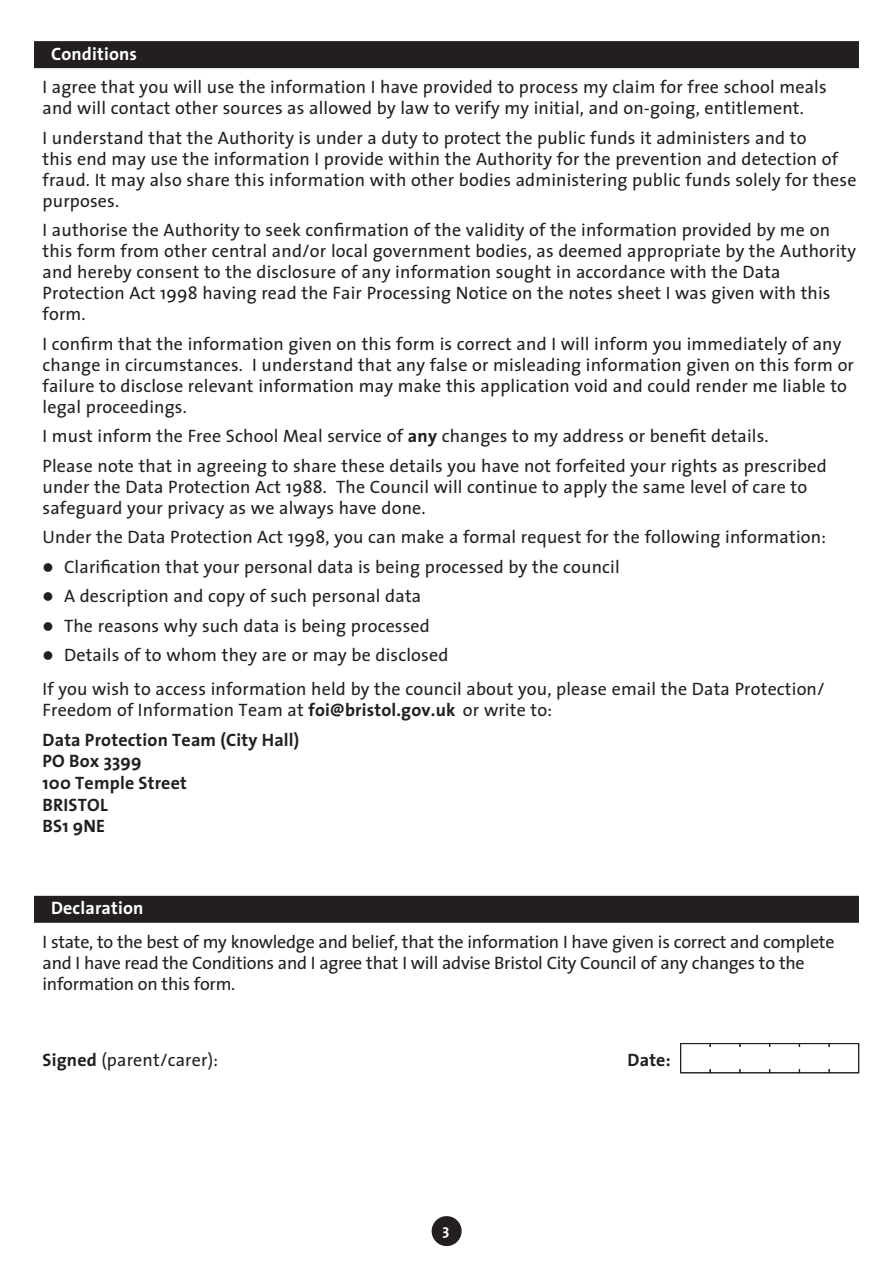
<style>
.page{position:relative;width:893px;height:1263px;background:#fff}
.page>*{position:absolute;margin:0;border:0;box-sizing:border-box;transform-origin:0 0}
.t1{font:18px/21px "The Sans";letter-spacing:.01em;color:#231f20}
.t2{font:18px/21px "The Sans";letter-spacing:-.015em;color:#231f20}
.t3{font:700 18px/21.6px "The Sans";letter-spacing:.01em;color:#231f20}
.t4{font:700 18px "The Sans";letter-spacing:.01em;color:#fff}
.t5{font:700 15px "The Sans";color:#fff}
.s1{font-weight:700}
.s2{font-weight:400}
</style>
<div class="page">
<div style="left:34px;top:41px;width:825px;height:27px;background:#231f20"></div>
<div style="left:34px;top:896px;width:825px;height:27px;background:#231f20"></div>
<div style="left:432px;top:1216px;width:30px;height:30px;background:#231f20;border-radius:50%"></div>
<div style="left:680px;top:1043px;width:30px;height:30px;border:1px solid #231f20"></div>
<div style="left:710px;top:1043px;width:30px;height:30px;border:1px solid #231f20"></div>
<div style="left:740px;top:1043px;width:30px;height:30px;border:1px solid #231f20"></div>
<div style="left:770px;top:1043px;width:29px;height:30px;border:1px solid #231f20"></div>
<div style="left:799px;top:1043px;width:30px;height:30px;border:1px solid #231f20"></div>
<div style="left:829px;top:1043px;width:30px;height:30px;border:1px solid #231f20"></div>
<div style="left:684px;top:1047px;width:172px;height:22px;background:#fff"></div>
<p class="t4" style="left:51px;top:38px;width:88px">Conditions</p>
<p class="t1" style="left:43px;top:76px;width:786px">I agree that you will use the information I have provided to process my claim for free school meals and will contact other sources as allowed by law to verify my initial, and on-going, entitlement.</p>
<p class="t1" style="left:43px;top:127px;width:815px">I understand that the Authority is under a duty to protect the public funds it administers and to<br>this end may use the information I provide within the Authority for the prevention and detection of fraud. It may also share this information with other bodies administering public funds solely for these purposes.</p>
<p class="t1" style="left:43px;top:219px;width:815px">I authorise the Authority to seek confirmation of the validity of the information provided by me on this form from other central and/or local government bodies, as deemed appropriate by the Authority and hereby consent to the disclosure of any information sought in accordance with the Data Protection Act 1998 having read the Fair Processing Notice on the notes sheet I was given with this form.</p>
<p class="t1" style="left:43px;top:333px;width:813px">I confirm that the information given on this form is correct and I will inform you immediately of any change in circumstances. I understand that any false or misleading information given on this form or failure to disclose relevant information may make this application void and could render me liable to legal proceedings.</p>
<p class="t1" style="left:43px;top:421px;width:786px;line-height:29.5px">I must inform the Free School Meal service of <span class="s1">any</span> changes to my address or benefit details.<br>Please note that in agreeing to share these details you have not forfeited your rights as prescribed</p>
<p class="t1" style="left:43px;top:476px;width:766px">under the Data Protection Act 1988. The Council will continue to apply the same level of care to safeguard your privacy as we always have done.</p>
<p class="t1" style="left:43px;top:526px;width:785px">Under the Data Protection Act 1998, you can make a formal request for the following information:</p>
<p class="t1" style="left:43px;top:556px;width:579px">● Clarification that your personal data is being processed by the council</p>
<p class="t1" style="left:43px;top:585px;width:380px">● A description and copy of such personal data</p>
<p class="t1" style="left:43px;top:615px;width:389px">● The reasons why such data is being processed</p>
<p class="t1" style="left:43px;top:638px;width:784px;line-height:33.8px">● Details of to whom they are or may be disclosed<br>If you wish to access information held by the council about you, please email the Data Protection/</p>
<p class="t3" style="left:43px;top:695px;width:511px;line-height:29.5px"><span class="s2">Freedom of Information Team at</span> foi@bristol.gov.uk <span class="s2">or write to:<br></span>Data Protection Team (City Hall)</p>
<p class="t3" style="left:43px;top:750px;width:146px">PO Box 3399<br>100 Temple Street<br>BRISTOL<br>BS1 9NE</p>
<p class="t4" style="left:51px;top:893px;width:94px">Declaration</p>
<p class="t2" style="left:43px;top:931px;width:793px">I state, to the best of my knowledge and belief, that the information I have given is correct and complete and I have read the Conditions and I agree that I will advise Bristol City Council of any changes to the information on this form.</p>
<p class="t1" style="left:43px;top:1049px;width:177px"><span class="s1">Signed</span> (parent/carer):</p>
<p class="t3" style="left:628px;top:1049px;width:45px">Date:</p>
<p class="t5" style="left:442px;top:1217px;width:8px">3</p>
</div>
